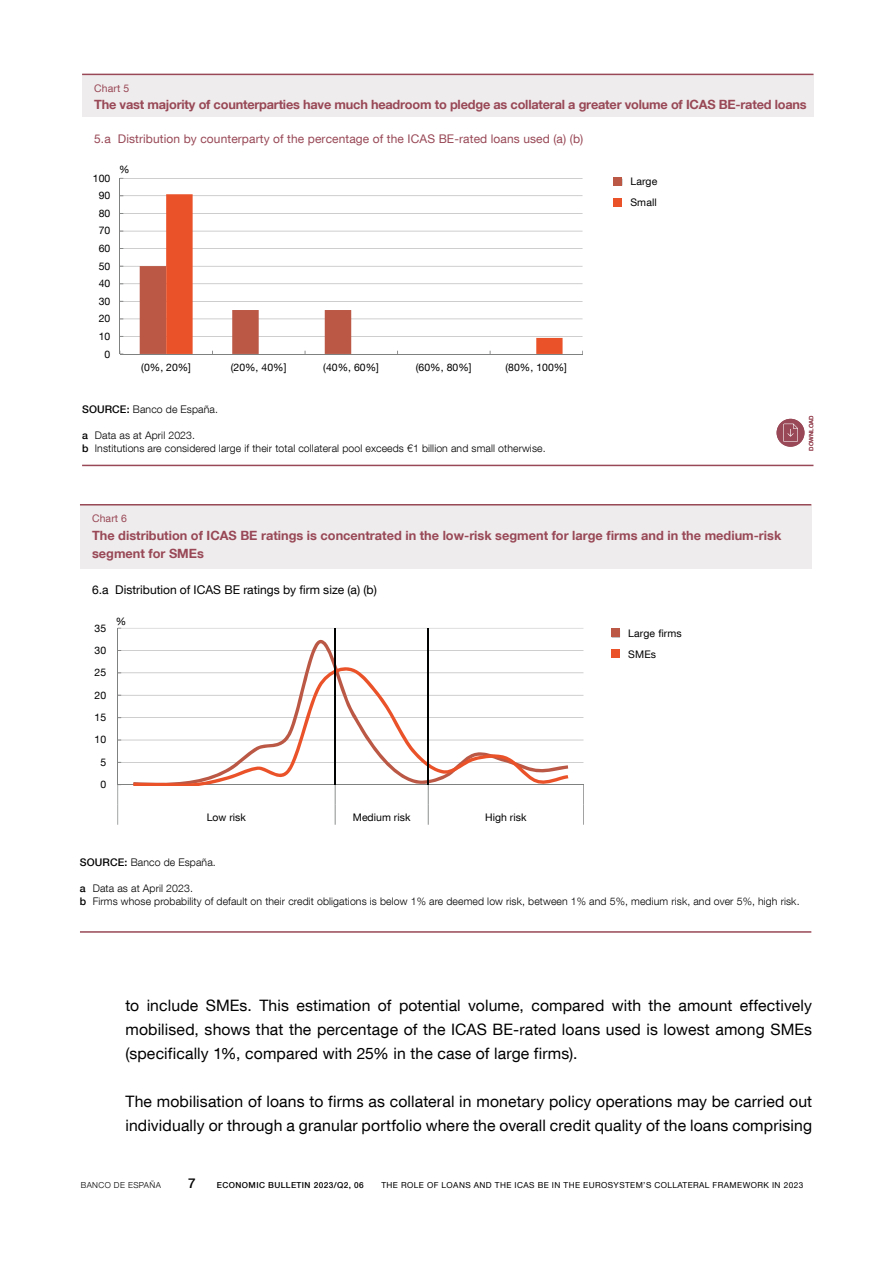
<style>
.page{position:relative;width:893px;height:1263px;background:#fff}
.page>*{position:absolute;margin:0;border:0;box-sizing:border-box;transform-origin:0 0}
.Texto_artículo{font:15.75px/24px "Bd E Neue Helvetica";letter-spacing:.01em;color:#000;text-align:justify}
.t1{font:500 13.5px "Bd E Neue Helvetica";color:#000}
.t2{font:700 12.75px/18px "Bd E Neue Helvetica";color:#984856}
.t3{font:12px "Bd E Neue Helvetica";letter-spacing:.01em;color:#984856}
.t4{font:12px "Bd E Neue Helvetica";letter-spacing:-.005em;color:#000}
.t5{font:300 10.5px/12.6px "Bd E Neue Helvetica";letter-spacing:.01em;color:#000}
.t6{font:10.5px "Bd E Neue Helvetica";color:#000}
.t7{font:10.5px "Bd E Neue Helvetica";letter-spacing:.01em;color:#984856}
.t8{font:8.25px "Bd E Neue Helvetica";letter-spacing:.05em;color:#000}
.t9{font:500 8.25px "Bd E Neue Helvetica";letter-spacing:.05em;color:#000}
.t10{font:300 8.25px "Bd E Neue Helvetica";letter-spacing:.05em;color:#000}
.t11{font:500 6px "Bd E Neue Helvetica";color:#984856}
.s1{font-weight:500}
</style>
<div class="page">
<div style="left:82px;top:74px;width:731px;height:43px;background:#efeced"></div>
<hr style="left:82px;top:465px;width:731px;height:1px;background:#984856">
<hr style="left:82px;top:74px;width:731px;height:1px;background:#984856">
<div style="left:614px;top:198px;width:8px;height:9px;background:#ea5229"></div>
<div style="left:614px;top:177px;width:8px;height:9px;background:#ba5845"></div>
<hr style="left:120px;top:336px;width:462px;height:1px;background:#a6a5a5">
<hr style="left:120px;top:319px;width:462px;height:1px;background:#a6a5a5">
<hr style="left:120px;top:301px;width:462px;height:1px;background:#a6a5a5">
<hr style="left:120px;top:284px;width:462px;height:1px;background:#a6a5a5">
<hr style="left:120px;top:266px;width:462px;height:1px;background:#a6a5a5">
<hr style="left:120px;top:248px;width:462px;height:1px;background:#a6a5a5">
<hr style="left:120px;top:231px;width:462px;height:1px;background:#a6a5a5">
<hr style="left:120px;top:213px;width:462px;height:1px;background:#a6a5a5">
<hr style="left:120px;top:195px;width:462px;height:1px;background:#a6a5a5">
<hr style="left:120px;top:178px;width:462px;height:1px;background:#a6a5a5">
<svg style="left:166px;top:194px;width:397px;height:160px"></svg>
<hr style="left:120px;top:178px;width:1px;height:176px;background:#7f8080">
<hr style="left:120px;top:354px;width:462px;height:1px;background:#7f8080">
<svg style="left:140px;top:266px;width:211px;height:88px"></svg>
<div style="left:80px;top:505px;width:731px;height:63px;background:#efeced"></div>
<hr style="left:80px;top:931px;width:731px;height:2px;background:#984856">
<hr style="left:80px;top:504px;width:731px;height:1px;background:#984856">
<div style="left:611px;top:650px;width:9px;height:8px;background:#ea5229"></div>
<div style="left:611px;top:629px;width:9px;height:8px;background:#ba5845"></div>
<hr style="left:118px;top:762px;width:465px;height:1px;background:#a6a5a5">
<hr style="left:118px;top:740px;width:465px;height:1px;background:#a6a5a5">
<hr style="left:118px;top:717px;width:465px;height:1px;background:#a6a5a5">
<hr style="left:118px;top:695px;width:465px;height:1px;background:#a6a5a5">
<hr style="left:118px;top:673px;width:465px;height:1px;background:#a6a5a5">
<hr style="left:118px;top:650px;width:465px;height:1px;background:#a6a5a5">
<hr style="left:118px;top:628px;width:465px;height:1px;background:#a6a5a5">
<hr style="left:117px;top:628px;width:1px;height:157px;background:#7f8080">
<hr style="left:118px;top:784px;width:465px;height:1px;background:#7f8080">
<svg style="left:117px;top:785px;width:4px;height:40px"></svg>
<svg style="left:335px;top:786px;width:1px;height:39px"></svg>
<svg style="left:428px;top:786px;width:1px;height:39px"></svg>
<svg style="left:583px;top:785px;width:1px;height:40px"></svg>
<svg style="left:133px;top:640px;width:435px;height:20px"></svg>
<svg style="left:133px;top:660px;width:435px;height:126px"></svg>
<hr style="left:334px;top:628px;width:2px;height:157px;background:#010202">
<hr style="left:428px;top:628px;width:1px;height:157px;background:#010202">
<div style="left:777px;top:419px;width:27px;height:28px;background:#984856;border-radius:50%"></div>
<svg style="left:783px;top:424px;width:15px;height:18px"></svg>
<p class="t7" style="left:94px;top:81px;width:37px">Chart 5</p>
<p class="t2" style="left:94px;top:95px;width:714px">The vast majority of counterparties have much headroom to pledge as collateral a greater volume of ICAS BE-rated loans</p>
<p class="t3" style="left:94px;top:131px;width:491px">5.a Distribution by counterparty of the percentage of the ICAS BE-rated loans used (a) (b)</p>
<p class="t6" style="left:93px;top:171px;width:19px">100</p>
<p class="t6" style="left:99px;top:189px;width:13px">90</p>
<p class="t6" style="left:99px;top:207px;width:13px">80</p>
<p class="t6" style="left:99px;top:224px;width:13px">70</p>
<p class="t6" style="left:99px;top:242px;width:13px">60</p>
<p class="t6" style="left:99px;top:259px;width:13px">50</p>
<p class="t6" style="left:99px;top:277px;width:13px">40</p>
<p class="t6" style="left:99px;top:295px;width:13px">30</p>
<p class="t6" style="left:99px;top:312px;width:13px">20</p>
<p class="t6" style="left:99px;top:330px;width:13px">10</p>
<p class="t6" style="left:105px;top:347px;width:7px">0</p>
<p class="t6" style="left:119px;top:162px;width:12px">%</p>
<p class="t6" style="left:141px;top:360px;width:51px">(0%, 20%]</p>
<p class="t6" style="left:231px;top:360px;width:57px">(20%, 40%]</p>
<p class="t6" style="left:323px;top:360px;width:57px">(40%, 60%]</p>
<p class="t6" style="left:416px;top:360px;width:57px">(60%, 80%]</p>
<p class="t6" style="left:506px;top:360px;width:63px">(80%, 100%]</p>
<p class="t5" style="left:82px;top:403px;width:137px"><span class="s1">SOURCE:</span> Banco de España.</p>
<p class="t5" style="left:82px;top:429px;width:465px"><span class="s1">a</span> Data as at April 2023.<br><span class="s1">b</span> Institutions are considered large if their total collateral pool exceeds €1 billion and small otherwise.</p>
<p class="t6" style="left:630px;top:175px;width:28px">Large</p>
<p class="t6" style="left:630px;top:196px;width:28px">Small</p>
<p class="t11" style="left:808px;top:450px;width:37px;rotate:-90deg">DOWNLOAD</p>
<p class="t7" style="left:92px;top:512px;width:37px">Chart 6</p>
<p class="t2" style="left:92px;top:526px;width:691px">The distribution of ICAS BE ratings is concentrated in the low-risk segment for large firms and in the medium-risk segment for SMEs</p>
<p class="t4" style="left:92px;top:583px;width:286px">6.a Distribution of ICAS BE ratings by firm size (a) (b)</p>
<p class="t6" style="left:95px;top:621px;width:13px">35</p>
<p class="t6" style="left:95px;top:644px;width:13px">30</p>
<p class="t6" style="left:95px;top:666px;width:13px">25</p>
<p class="t6" style="left:95px;top:688px;width:13px">20</p>
<p class="t6" style="left:95px;top:711px;width:13px">15</p>
<p class="t6" style="left:95px;top:733px;width:13px">10</p>
<p class="t6" style="left:101px;top:756px;width:7px">5</p>
<p class="t6" style="left:101px;top:778px;width:7px">0</p>
<p class="t6" style="left:116px;top:615px;width:12px">%</p>
<p class="t6" style="left:207px;top:811px;width:41px">Low risk</p>
<p class="t6" style="left:353px;top:811px;width:59px">Medium risk</p>
<p class="t6" style="left:485px;top:811px;width:43px">High risk</p>
<p class="t6" style="left:628px;top:626px;width:55px">Large firms</p>
<p class="t6" style="left:628px;top:647px;width:29px">SMEs</p>
<p class="t5" style="left:80px;top:856px;width:137px"><span class="s1">SOURCE:</span> Banco de España.</p>
<p class="t5" style="left:80px;top:882px;width:721px"><span class="s1">a</span> Data as at April 2023.<br><span class="s1">b</span> Firms whose probability of default on their credit obligations is below 1% are deemed low risk, between 1% and 5%, medium risk, and over 5%, high risk.</p>
<p class="Texto_artículo" style="left:125px;top:993px;width:688px">to include SMEs. This estimation of potential volume, compared with the amount effectively mobilised, shows that the percentage of the ICAS BE-rated loans used is lowest among SMEs (specifically 1%, compared with 25% in the case of large firms).</p>
<p class="Texto_artículo" style="left:125px;top:1089px;width:688px">The mobilisation of loans to firms as collateral in monetary policy operations may be carried out individually or through a granular portfolio where the overall credit quality of the loans comprising</p>
<p class="t10" style="left:81px;top:1180px;width:82px">BANCO DE ESPAÑA</p>
<p class="t1" style="left:188px;top:1175px;width:9px">7</p>
<p class="t9" style="left:217px;top:1180px;width:148px">ECONOMIC BULLETIN 2023/Q2, 06</p>
<p class="t8" style="left:381px;top:1180px;width:423px">THE ROLE OF LOANS AND THE ICAS BE IN THE EUROSYSTEM’S COLLATERAL FRAMEWORK IN 2023</p>
</div>
